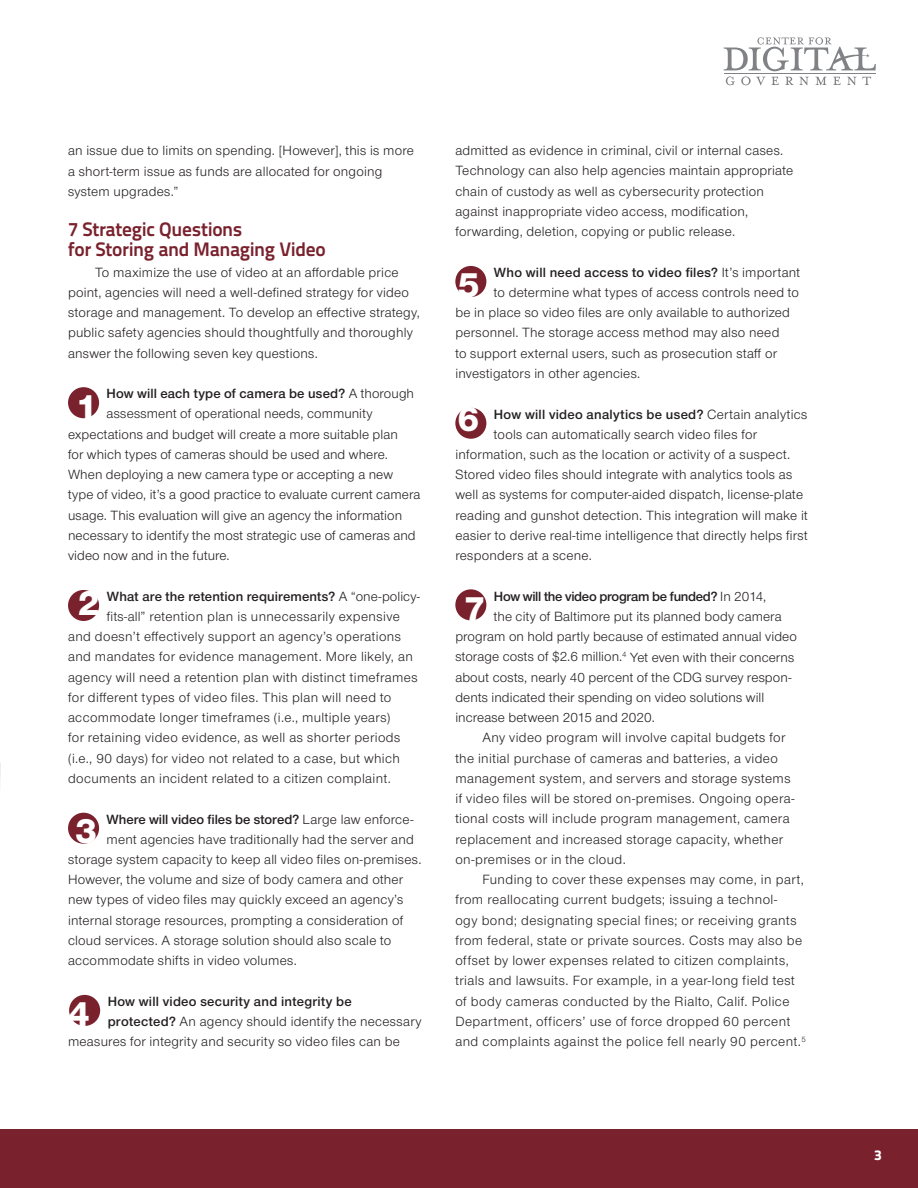
<style>
.page{position:relative;width:918px;height:1188px;background:#fff}
.page>*{position:absolute;margin:0;border:0;box-sizing:border-box;transform-origin:0 0}
.t1{font:36.45px "Nimbus San Nov Hea";color:#fff}
.Subhead_1{font:700 19.5px/20.2px "Titillium Text 22 L";letter-spacing:-.02em;color:#79212d}
.t2{font:800 14.25px "Titillium Text 22 L";color:#fff}
.Body{font:13.8px/20.2px "Nimbus San Nov";letter-spacing:.02em;color:#231f20}
.Body-2{font:13.8px "Nimbus San Nov Sem Bol";letter-spacing:.01em;color:#231f20}
.Body-3{font:13.8px "Nimbus San Nov Sem Bol";letter-spacing:-.02em;color:#231f20}
.s1{font-family:"Nimbus San Nov"}
.s2{font-family:"Nimbus San Nov Sem Bol"}
</style>
<div class="page">
<div style="left:0;top:1129px;width:918px;height:59px;background:#79212d"></div>
<svg style="left:724px;top:37px;width:152px;height:48px"></svg>
<div style="left:68px;top:387px;width:31px;height:31px;background:#79212d;border-radius:50%"></div>
<div style="left:68px;top:590px;width:31px;height:31px;background:#79212d;border-radius:50%"></div>
<div style="left:68px;top:813px;width:31px;height:31px;background:#79212d;border-radius:50%"></div>
<div style="left:69px;top:995px;width:31px;height:31px;background:#79212d;border-radius:50%"></div>
<div style="left:455px;top:266px;width:31px;height:31px;background:#79212d;border-radius:50%"></div>
<div style="left:455px;top:408px;width:31px;height:31px;background:#79212d;border-radius:50%"></div>
<div style="left:455px;top:589px;width:31px;height:31px;background:#79212d;border-radius:50%"></div>
<hr style="left:0;top:763px;width:1px;height:30px;background:#00212b">
<p class="Body" style="left:68px;top:141px;width:348px">an issue due to limits on spending. [However], this is more a short-term issue as funds are allocated for ongoing system upgrades.”</p>
<p class="Subhead_1" style="left:68px;top:218px;width:259px">7 Strategic Questions<br>for Storing and Managing Video</p>
<p class="Body" style="left:68px;top:262px;width:353px;text-indent:27px">To maximize the use of video at an affordable price point, agencies will need a well-defined strategy for video storage and management. To develop an effective strategy, public safety agencies should thoughtfully and thoroughly answer the following seven key questions.</p>
<p class="t1" style="left:76px;top:385px;width:23px">1</p>
<p class="Body-2" style="left:107px;top:386px;width:309px">How will each type of camera be used? <span class="s1">A thorough</span></p>
<p class="Body" style="left:107px;top:404px;width:267px">assessment of operational needs, community</p>
<p class="Body" style="left:68px;top:424px;width:331px">expectations and budget will create a more suitable plan</p>
<p class="Body" style="left:68px;top:444px;width:321px">for which types of cameras should be used and where.</p>
<p class="Body" style="left:68px;top:465px;width:327px">When deploying a new camera type or accepting a new</p>
<p class="Body" style="left:68px;top:485px;width:354px">type of video, it’s a good practice to evaluate current camera</p>
<p class="Body" style="left:68px;top:505px;width:336px">usage. This evaluation will give an agency the information</p>
<p class="Body" style="left:68px;top:525px;width:349px">necessary to identify the most strategic use of cameras and</p>
<p class="Body" style="left:68px;top:546px;width:163px">video now and in the future.</p>
<p class="t1" style="left:78px;top:582px;width:23px">2</p>
<p class="Body-2" style="left:107px;top:588px;width:314px">What are the retention requirements? <span class="s1">A “one-policy-</span></p>
<p class="Body" style="left:107px;top:606px;width:294px">fits-all” retention plan is unnecessarily expensive</p>
<p class="Body" style="left:68px;top:627px;width:335px">and doesn’t effectively support an agency’s operations</p>
<p class="Body" style="left:68px;top:647px;width:346px">and mandates for evidence management. More likely, an</p>
<p class="Body" style="left:68px;top:667px;width:351px">agency will need a retention plan with distinct timeframes</p>
<p class="Body" style="left:68px;top:687px;width:325px">for different types of video files. This plan will need to</p>
<p class="Body" style="left:68px;top:708px;width:324px">accommodate longer timeframes (i.e., multiple years)</p>
<p class="Body" style="left:68px;top:728px;width:334px">for retaining video evidence, as well as shorter periods</p>
<p class="Body" style="left:68px;top:748px;width:333px">(i.e., 90 days) for video not related to a case, but which</p>
<p class="Body" style="left:68px;top:768px;width:324px">documents an incident related to a citizen complaint.</p>
<p class="t1" style="left:75px;top:810px;width:23px">3</p>
<p class="Body-2" style="left:107px;top:811px;width:308px">Where will video files be stored? <span class="s1">Large law enforce-</span></p>
<p class="Body" style="left:107px;top:829px;width:309px">ment agencies have traditionally had the server and</p>
<p class="Body" style="left:68px;top:849px;width:355px">storage system capacity to keep all video files on-premises.</p>
<p class="Body" style="left:68px;top:870px;width:337px">However, the volume and size of body camera and other</p>
<p class="Body" style="left:68px;top:890px;width:337px">new types of video files may quickly exceed an agency’s</p>
<p class="Body" style="left:68px;top:910px;width:337px">internal storage resources, prompting a consideration of</p>
<p class="Body" style="left:68px;top:930px;width:325px">cloud services. A storage solution should also scale to</p>
<p class="Body" style="left:68px;top:951px;width:230px">accommodate shifts in video volumes.</p>
<p class="t1" style="left:68px;top:993px;width:23px">4</p>
<p class="Body-2" style="left:108px;top:993px;width:246px">How will video security and integrity be</p>
<p class="Body" style="left:108px;top:1011px;width:315px"><span class="s2">protected?</span> An agency should identify the necessary</p>
<p class="Body" style="left:68px;top:1032px;width:333px">measures for integrity and security so video files can be</p>
<p class="Body" style="left:455px;top:141px;width:339px">admitted as evidence in criminal, civil or internal cases.<br>Technology can also help agencies maintain appropriate chain of custody as well as cybersecurity protection against inappropriate video access, modification, forwarding, deletion, copying or public release.</p>
<p class="t1" style="left:458px;top:264px;width:23px">5</p>
<p class="Body-2" style="left:494px;top:264px;width:308px">Who will need access to video files? <span class="s1">It’s important</span></p>
<p class="Body" style="left:494px;top:282px;width:307px">to determine what types of access controls need to</p>
<p class="Body" style="left:455px;top:303px;width:336px">be in place so video files are only available to authorized</p>
<p class="Body" style="left:455px;top:323px;width:326px">personnel. The storage access method may also need</p>
<p class="Body" style="left:455px;top:343px;width:323px">to support external users, such as prosecution staff or</p>
<p class="Body" style="left:455px;top:363px;width:187px">investigators in other agencies.</p>
<p class="t1" style="left:458px;top:398px;width:23px">6</p>
<p class="Body-2" style="left:494px;top:406px;width:315px">How will video analytics be used? <span class="s1">Certain analytics</span></p>
<p class="Body" style="left:494px;top:424px;width:265px">tools can automatically search video files for</p>
<p class="Body" style="left:455px;top:444px;width:336px">information, such as the location or activity of a suspect.</p>
<p class="Body" style="left:455px;top:465px;width:339px">Stored video files should integrate with analytics tools as</p>
<p class="Body" style="left:455px;top:485px;width:349px">well as systems for computer-aided dispatch, license-plate</p>
<p class="Body" style="left:455px;top:505px;width:354px">reading and gunshot detection. This integration will make it</p>
<p class="Body" style="left:455px;top:525px;width:354px">easier to derive real-time intelligence that directly helps first</p>
<p class="Body" style="left:455px;top:546px;width:138px">responders at a scene.</p>
<p class="t1" style="left:464px;top:588px;width:23px">7</p>
<p class="Body-3" style="left:494px;top:588px;width:274px">How will the video program be funded? <span class="s1">In 2014,</span></p>
<p class="Body" style="left:494px;top:606px;width:289px">the city of Baltimore put its planned body camera</p>
<p class="Body" style="left:455px;top:627px;width:343px">program on hold partly because of estimated annual video</p>
<p class="Body" style="left:455px;top:647px;width:341px">storage costs of $2.6 million.<sup>4</sup> Yet even with their concerns</p>
<p class="Body" style="left:455px;top:667px;width:338px">about costs, nearly 40 percent of the CDG survey respon-</p>
<p class="Body" style="left:455px;top:687px;width:310px">dents indicated their spending on video solutions will</p>
<p class="Body" style="left:455px;top:708px;width:201px">increase between 2015 and 2020.</p>
<p class="Body" style="left:455px;top:728px;width:341px;text-indent:27px">Any video program will involve capital budgets for the initial purchase of cameras and batteries, a video management system, and servers and storage systems if video files will be stored on-premises. Ongoing opera&shy;tional costs will include program management, camera replacement and increased storage capacity, whether on-premises or in the cloud.</p>
<p class="Body" style="left:455px;top:870px;width:352px;text-indent:27px">Funding to cover these expenses may come, in part, from reallocating current budgets; issuing a technol-<br>ogy bond; designating special fines; or receiving grants from federal, state or private sources. Costs may also be offset by lower expenses related to citizen complaints, trials and lawsuits. For example, in a year-long field test of body cameras conducted by the Rialto, Calif. Police Department, officers’ use of force dropped 60 percent and complaints against the police fell nearly 90 percent.<sup>5</sup></p>
<p class="t2" style="left:874px;top:1144px;width:9px">3</p>
</div>
